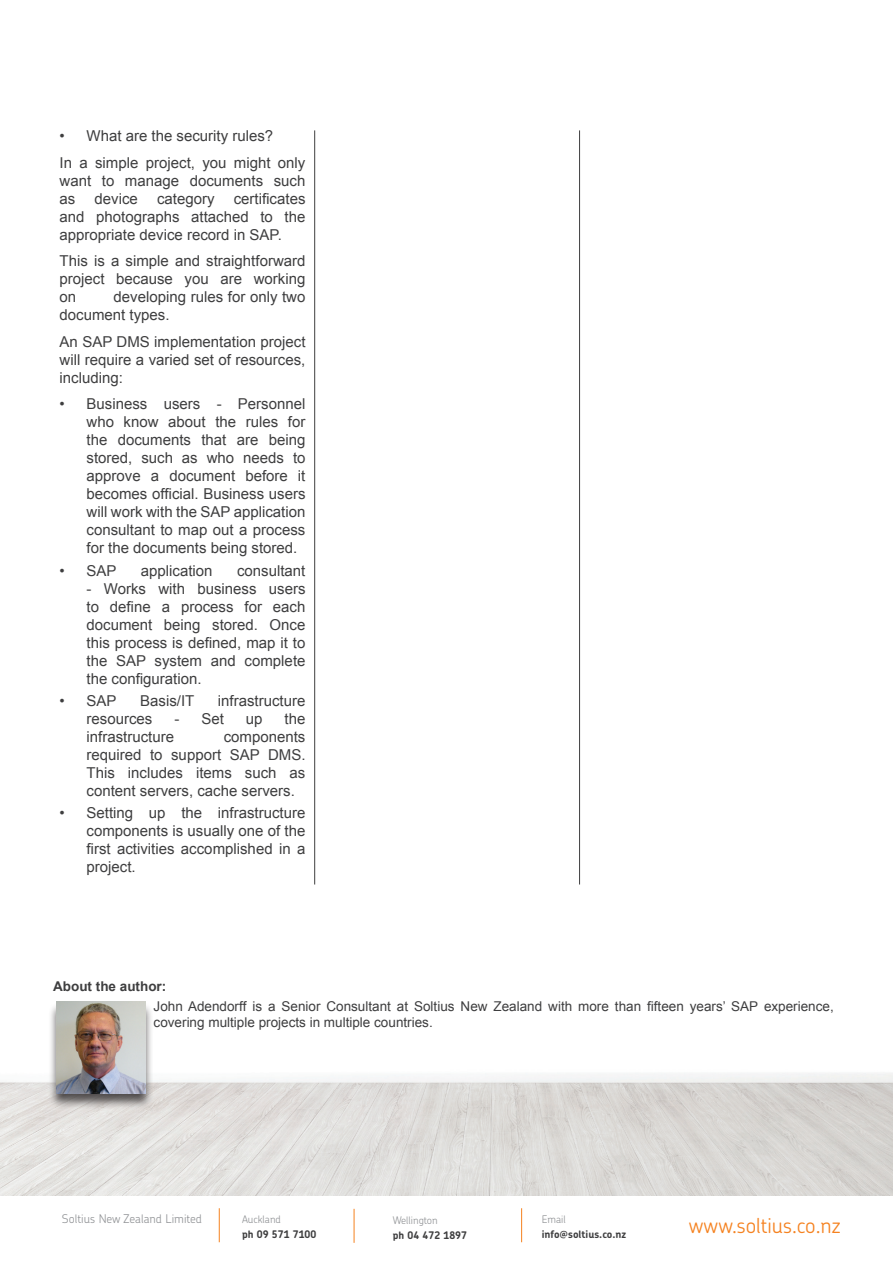
<style>
.page{position:relative;width:893px;height:1263px;background:#fff}
.page>*{position:absolute;margin:0;border:0;box-sizing:border-box;transform-origin:0 0}
.t1{font:300 21px "Chevin Std";color:#f58220}
.t2{font:15px/18px "Arial";color:#3e3e3f;text-align:justify}
.t3{font:13.5px/16.2px "Arial";color:#3e3e3f}
.t4{font:700 13.5px "Arial";color:#3e3e3f}
.t5{font:300 12px "Chevin Std";color:#939598}
.t6{font:700 10.5px "Chevin Std";color:#3e3e3f}
.t7{font:300 10.5px "Chevin Std";color:#939598}
</style>
<div class="page">
<img style="left:0;top:1001px;width:893px;height:194px">
<hr style="left:219px;top:1208px;width:1px;height:34px;background:#f58220">
<hr style="left:521px;top:1208px;width:1px;height:34px;background:#f58220">
<hr style="left:354px;top:1209px;width:1px;height:34px;background:#f58220">
<hr style="left:314px;top:130px;width:1px;height:754px;background:#3e3e3f">
<hr style="left:579px;top:130px;width:1px;height:754px;background:#3e3e3f">
<div style="left:48px;top:1002px;width:106px;height:107px;background:#231f20;opacity:.75"></div>
<img style="left:56px;top:1002px;width:90px;height:91px">
<p class="t2" style="left:60px;top:123px;width:247px;line-height:26.5px">• What are the security rules?<br>In a simple project, you might only</p>
<p class="t2" style="left:60px;top:172px;width:247px">want to manage documents such as</p>
<p class="t2" style="left:60px;top:190px;width:247px;text-indent:174px">certificates and photographs attached to the appropriate device record in SAP.</p>
<p class="t2" style="left:60px;top:252px;width:247px">This is a simple and straightforward project because you are working on</p>
<p class="t2" style="left:95px;top:190px;width:45px">device</p>
<p class="t2" style="left:157px;top:190px;width:59px">category</p>
<p class="t2" style="left:60px;top:288px;width:247px;text-indent:54px">developing rules for only two document types.</p>
<p class="t2" style="left:60px;top:333px;width:247px">An SAP DMS implementation project will require a varied set of resources, including:</p>
<p class="t2" style="left:87px;top:395px;width:220px;text-indent:-27px">• Business users - Personnel who know about the rules for the documents that are being stored, such as who needs to approve a document before it becomes official. Business users will work with the SAP application consultant to map out a process for the documents being stored.</p>
<p class="t2" style="left:60px;top:561px;width:59px">• SAP</p>
<p class="t2" style="left:141px;top:561px;width:73px">application</p>
<p class="t2" style="left:237px;top:561px;width:70px">consultant</p>
<p class="t2" style="left:87px;top:579px;width:220px">- Works with business users to define a process for each document being stored. Once this process is defined, map it to the SAP system and complete the configuration.</p>
<p class="t2" style="left:60px;top:692px;width:59px">• SAP</p>
<p class="t2" style="left:140px;top:692px;width:56px">Basis/IT</p>
<p class="t2" style="left:218px;top:692px;width:89px">infrastructure</p>
<p class="t2" style="left:87px;top:710px;width:67px">resources</p>
<p class="t2" style="left:174px;top:710px;width:51px">- Set</p>
<p class="t2" style="left:246px;top:710px;width:18px">up</p>
<p class="t2" style="left:285px;top:710px;width:22px">the</p>
<p class="t2" style="left:87px;top:728px;width:89px">infrastructure</p>
<p class="t2" style="left:87px;top:728px;width:220px;text-indent:137px">components required to support SAP DMS.<br>This includes items such as content servers, cache servers.</p>
<p class="t2" style="left:87px;top:804px;width:220px;text-indent:-27px">• Setting up the infrastructure components is usually one of the first activities accomplished in a project.</p>
<p class="t4" style="left:53px;top:977px;width:115px">About the author:</p>
<p class="t3" style="left:154px;top:998px;width:682px">John Adendorff is a Senior Consultant at Soltius New Zealand with more than fifteen years’ SAP experience, covering multiple projects in multiple countries.</p>
<p class="t5" style="left:62px;top:1211px;width:142px">Soltius New Zealand Limited</p>
<p class="t7" style="left:242px;top:1212px;width:40px">Auckland</p>
<p class="t6" style="left:242px;top:1227px;width:76px">ph 09 571 7100</p>
<p class="t7" style="left:393px;top:1213px;width:47px">Wellington</p>
<p class="t6" style="left:393px;top:1228px;width:76px">ph 04 472 1897</p>
<p class="t7" style="left:542px;top:1212px;width:25px">Email</p>
<p class="t6" style="left:542px;top:1227px;width:86px">info@soltius.co.nz</p>
<h1 class="t1" style="left:689px;top:1211px;width:153px">www.soltius.co.nz</h1>
</div>
